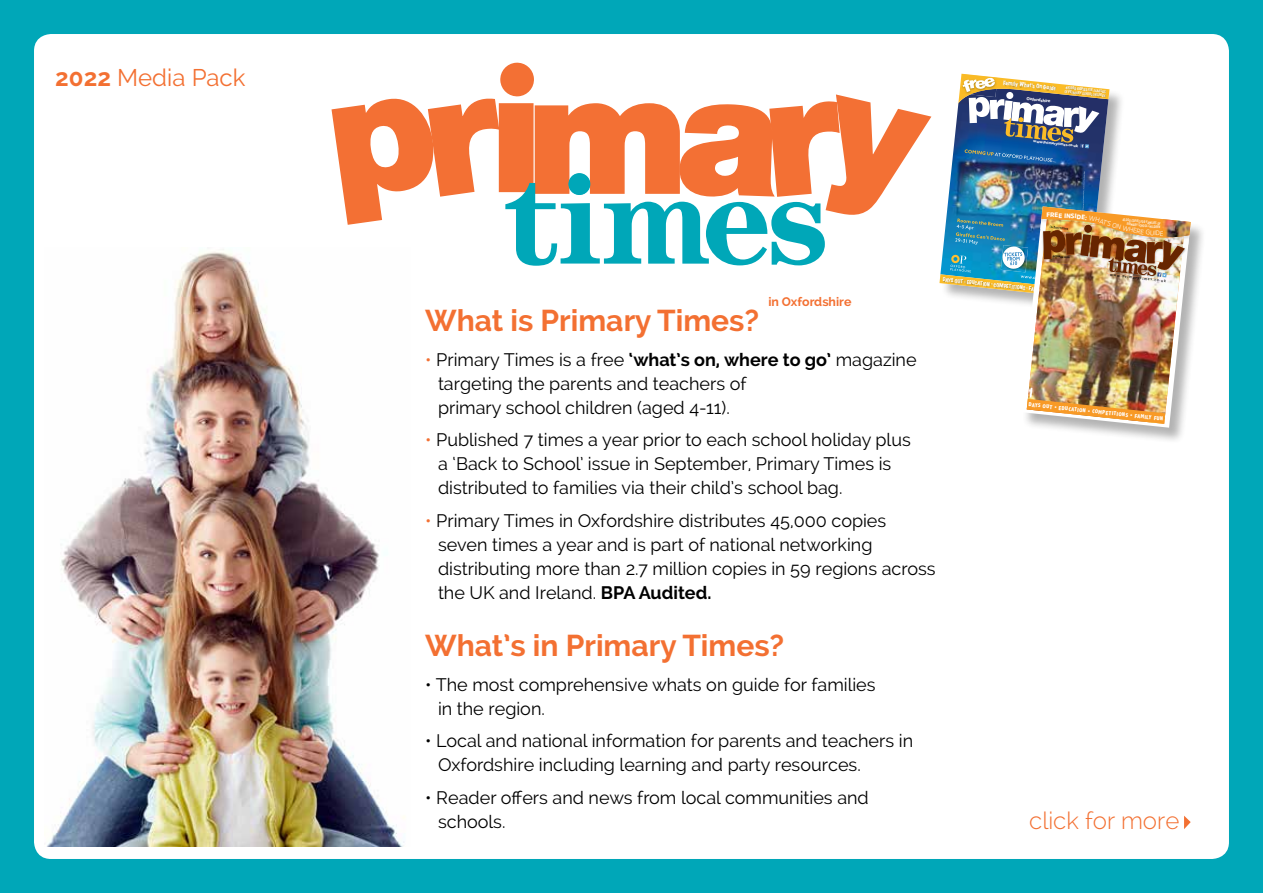
<style>
.page{position:relative;width:1263px;height:893px;background:#00a7b8}
.page>*{position:absolute;margin:0;border:0;box-sizing:border-box;transform-origin:0 0}
.t1{font:700 30px "Raleway";color:#f37032}
.t2{font:24px "Raleway";color:#f37032}
.t3{font:300 24px "Raleway";color:#f37032}
.t4{font:18px/24px "Raleway";color:#000}
.t5{font:700 12.45px "Raleway";color:#f37032}
.t6{font:800 condensed 5.85px "Abadi";color:#fff}
.t7{font:expanded 5.55px "Marker Felt";color:#fff;scale:.95 1}
.t8{font:expanded 4.95px "Marker Felt";color:#fff;scale:.95 1}
.t9{font:700 4.65px "Myriad Pro";color:#fff}
.t10{font:700 4.05px "Myriad Pro";color:#fff}
.t11{font:600 3.9px "Amsi Pro Narw";color:#000;scale:.96 1}
.t12{font:700 3.75px/3.8px "Amsi Pro Narw";color:#fff;text-align:right;scale:.7 1}
.t13{font:100 3.45px/4.2px "Marker Felt";color:#fff;scale:.95 1}
.t14{font:900 2.25px "Amsi Pro";color:#000}
.s1{font-weight:700}
.s2{font-weight:400;font-stretch:expanded}
.s3{color:#f37032}
</style>
<div class="page">
<div style="left:34px;top:34px;width:1195px;height:825px;background:#fff;border-radius:17px"></div>
<svg style="left:1184px;top:816px;width:7px;height:13px"></svg>
<img style="left:47px;top:249px;width:358px;height:597px">
<div style="left:1022px;top:207px;width:185px;height:237px;background:#000;opacity:.3"></div>
<svg style="left:331px;top:63px;width:600px;height:203px"></svg>
<div style="left:568px;top:173px;width:22px;height:22px;background:#00a7b8;border-radius:50%"></div>
<img style="left:939px;top:74px;width:252px;height:354px">
<h2 class="t2" style="left:55px;top:64px;width:192px"><span class="s1">2022</span> Media Pack</h2>
<p class="t7" style="left:1004px;top:78px;width:57px;rotate:6deg">Family What’s On Guide</p>
<p class="t9" style="left:1027px;top:95px;width:26px;rotate:6deg">Oxfordshire</p>
<p class="t13" style="left:1065px;top:85px;width:45px;rotate:6deg"><span class="s2">45,000 COPIES</span> FOR FAMILIES<br>OF PRIMARY SCHOOL CHILDREN</p>
<p class="t5" style="left:768px;top:295px;width:85px">in Oxfordshire</p>
<p class="t10" style="left:1034px;top:138px;width:46px;rotate:6deg">www.primarytimes.co.uk</p>
<p class="t14" style="left:1053px;top:254px;width:19px;rotate:6deg">OCTOBER 2020</p>
<p class="t8" style="left:943px;top:276px;width:119px;rotate:6deg">DAYS OUT •EDUCATION •COMPETITIONS •FAMILY FUN</p>
<p class="t12" style="left:1123px;top:218px;width:56px;rotate:6deg">45,000 COPIES FOR FAMILIES OF<br>PRIMARY SCHOOL CHILDREN</p>
<p class="t11" style="left:1110px;top:272px;width:60px;rotate:6deg">www.primarytimes.co.uk</p>
<h1 class="t1" style="left:425px;top:303px;width:335px">What is Primary Times?</h1>
<p class="t4" style="left:438px;top:347px;width:480px;text-indent:-13px"><span class="s3">•</span> Primary Times is a free <span class="s1">‘what’s on, where to go’</span> magazine targeting the parents and teachers of<br>primary school children (aged 4-11).</p>
<p class="t4" style="left:438px;top:428px;width:474px;text-indent:-13px"><span class="s3">•</span> Published 7 times a year prior to each school holiday plus a ‘Back to School’ issue in September, Primary Times is distributed to families via their child’s school bag.</p>
<p class="t4" style="left:438px;top:508px;width:499px;text-indent:-13px"><span class="s3">•</span> Primary Times in Oxfordshire distributes 45,000 copies seven times a year and is part of national networking distributing more than 2.7 million copies in 59 regions across the UK and Ireland. <span class="s1">BPA Audited.</span></p>
<h1 class="t1" style="left:425px;top:628px;width:361px">What’s in Primary Times?</h1>
<p class="t4" style="left:438px;top:672px;width:439px;text-indent:-13px">• The most comprehensive whats on guide for families in the region.</p>
<p class="t4" style="left:438px;top:729px;width:477px;text-indent:-13px">• Local and national information for parents and teachers in<br>Oxfordshire including learning and party resources.</p>
<p class="t4" style="left:438px;top:785px;width:432px;text-indent:-13px">• Reader offers and news from local communities and schools.</p>
<p class="t6" style="left:1029px;top:401px;width:137px;rotate:6deg">DAYS OUT • EDUCATION • COMPETITIONS • FAMILY FUN</p>
<h2 class="t3" style="left:1029px;top:807px;width:152px">click for more</h2>
</div>
